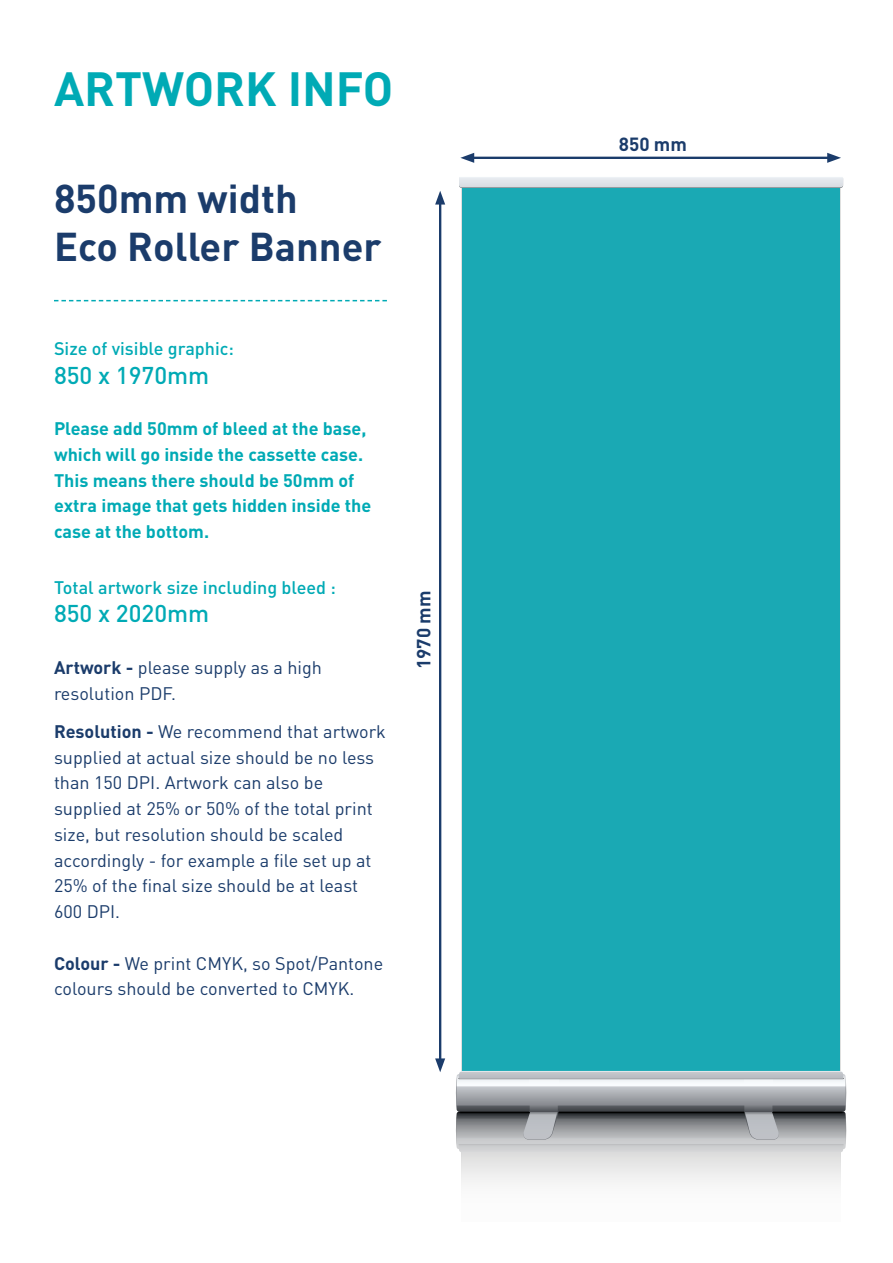
<style>
.page{position:relative;width:893px;height:1263px;background:#fff}
.page>*{position:absolute;margin:0;border:0;box-sizing:border-box;transform-origin:0 0}
.t1{font:700 47.4px "DIN";color:#00aab5}
.t2{font:700 39.75px/47.7px "DIN";color:#1b3c6b}
.t3{font:500 24px "DIN";color:#00aab5}
.t4{font:700 18.9px "DIN";color:#1b3c6b}
.t5{font:18px/25.8px "DIN";color:#1b3c6b}
.t6{font:700 18px/25.8px "DIN";color:#00aab5}
.t7{font:500 18px "DIN";color:#00aab5}
.s1{font-weight:700}
</style>
<div class="page">
<svg style="left:463px;top:1152px;width:377px;height:32px"></svg>
<hr style="left:462px;top:1144px;width:1px;height:77px;background:#707070">
<hr style="left:840px;top:1144px;width:1px;height:77px;background:#707070">
<hr style="left:456px;top:1114px;width:1px;height:33px;background:#404347;border-radius:50%">
<hr style="left:456px;top:1076px;width:1px;height:33px;background:#888b90;border-radius:50%">
<div style="left:462px;top:180px;width:379px;height:899px;background:#1aa9b4"></div>
<hr style="left:462px;top:180px;width:1px;height:899px;background:#dfe0df">
<hr style="left:840px;top:180px;width:1px;height:899px;background:#dfe0df">
<svg style="left:457px;top:1071px;width:389px;height:81px;background:#a4a6aa"></svg>
<svg style="left:459px;top:177px;width:384px;height:11px;background:#d9dee3"></svg>
<hr style="left:470px;top:157px;width:362px;height:2px;background:#1b3c6b">
<svg style="left:460px;top:153px;width:14px;height:10px"></svg>
<svg style="left:827px;top:153px;width:14px;height:10px"></svg>
<hr style="left:439px;top:200px;width:2px;height:863px;background:#1b3c6b">
<svg style="left:435px;top:1058px;width:10px;height:14px"></svg>
<svg style="left:435px;top:191px;width:10px;height:14px"></svg>
<svg style="left:54px;top:300px;width:333px;height:1px"></svg>
<h1 class="t1" style="left:54px;top:57px;width:341px">ARTWORK INFO</h1>
<h2 class="t2" style="left:54px;top:173px;width:329px">850mm width<br>Eco Roller Banner</h2>
<p class="t7" style="left:54px;top:337px;width:182px">Size of visible graphic:</p>
<h3 class="t3" style="left:54px;top:359px;width:157px">850 x 1970mm</h3>
<p class="t6" style="left:54px;top:415px;width:319px">Please add 50mm of bleed at the base, which will go inside the cassette case.<br>This means there should be 50mm of extra image that gets hidden inside the case at the bottom.</p>
<p class="t7" style="left:54px;top:576px;width:283px">Total artwork size including bleed :</p>
<h3 class="t3" style="left:54px;top:598px;width:157px">850 x 2020mm</h3>
<p class="t5" style="left:54px;top:654px;width:270px"><span class="s1">Artwork -</span> please supply as a high resolution PDF.</p>
<p class="t5" style="left:54px;top:718px;width:333px"><span class="s1">Resolution -</span> We recommend that artwork supplied at actual size should be no less than 150 DPI. Artwork can also be supplied at 25% or 50% of the total print size, but resolution should be scaled accordingly - for example a file set up at 25% of the final size should be at least 600 DPI.</p>
<p class="t5" style="left:54px;top:950px;width:331px"><span class="s1">Colour -</span> We print CMYK, so Spot/Pantone colours should be converted to CMYK.</p>
<p class="t4" style="left:411px;top:669px;width:80px;rotate:-90deg">1970 mm</p>
<p class="t4" style="left:619px;top:132px;width:70px">850 mm</p>
</div>
